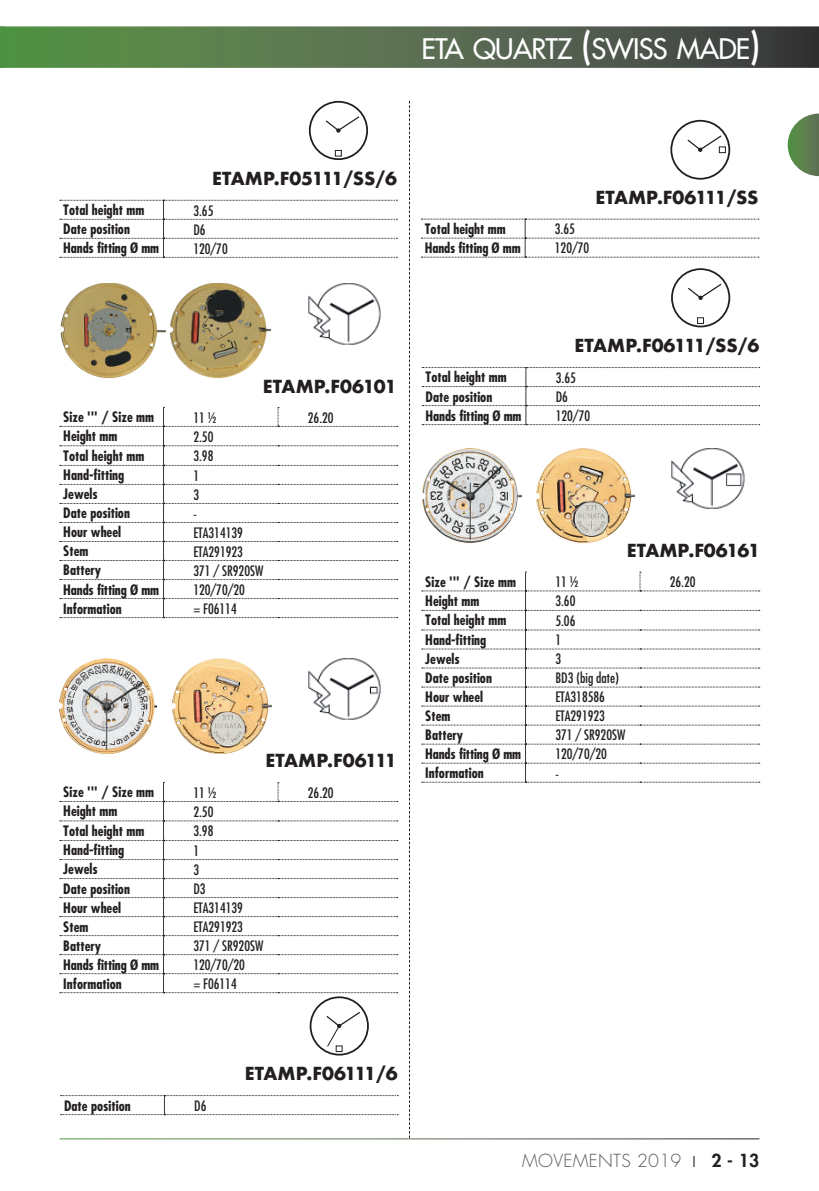
<style>
.page{position:relative;width:819px;height:1191px;background:#fff}
.page>*{position:absolute;margin:0;border:0;box-sizing:border-box;transform-origin:0 0}
.t1{font:27.65px "Futura";letter-spacing:-.025em;color:#fff}
.t2{font:700 17.5px "Futura";color:#231f20}
.t3{font:300 17.5px "Futura";letter-spacing:.02em;color:#57585a}
.t4{font:800 17.5px "Futura";color:#231f20}
.t5{font:700 condensed 14px "Futura";color:#231f20}
.t6{font:condensed 14px "Futura";color:#231f20}
.s1{font-size:36.75px}
</style>
<div class="page">
<svg style="left:0;top:26px;width:819px;height:42px;background:#546d4c"></svg>
<svg style="left:409px;top:101px;width:1px;height:1037px"></svg>
<svg style="left:787px;top:114px;width:32px;height:62px"></svg>
<svg style="left:60px;top:200px;width:337px;height:58px"></svg>
<div style="left:309px;top:101px;width:59px;height:59px;border:2px solid #231f20;border-radius:50%"></div>
<svg style="left:325px;top:116px;width:35px;height:17px"></svg>
<div style="left:335px;top:150px;width:7px;height:6px;border:1px solid #231f20"></div>
<svg style="left:60px;top:782px;width:338px;height:211px"></svg>
<svg style="left:60px;top:407px;width:338px;height:211px"></svg>
<img style="left:173px;top:659px;width:98px;height:94px">
<img style="left:309px;top:659px;width:71px;height:60px">
<img style="left:60px;top:659px;width:97px;height:94px">
<svg style="left:61px;top:1095px;width:337px;height:20px"></svg>
<svg style="left:421px;top:219px;width:338px;height:39px"></svg>
<svg style="left:422px;top:367px;width:337px;height:58px"></svg>
<div style="left:670px;top:120px;width:60px;height:60px;border:2px solid #231f20;border-radius:50%"></div>
<svg style="left:687px;top:135px;width:35px;height:17px"></svg>
<div style="left:718px;top:146px;width:7px;height:7px;border:1px solid #231f20"></div>
<div style="left:309px;top:996px;width:60px;height:59px;border:2px solid #231f20;border-radius:50%"></div>
<div style="left:336px;top:1045px;width:6px;height:7px;border:1px solid #231f20"></div>
<svg style="left:326px;top:1012px;width:35px;height:35px"></svg>
<div style="left:671px;top:268px;width:59px;height:59px;border:2px solid #231f20;border-radius:50%"></div>
<svg style="left:688px;top:283px;width:34px;height:17px"></svg>
<div style="left:697px;top:317px;width:7px;height:7px;border:1px solid #231f20"></div>
<svg style="left:422px;top:572px;width:337px;height:211px"></svg>
<img style="left:536px;top:448px;width:98px;height:95px">
<img style="left:672px;top:448px;width:72px;height:61px">
<img style="left:423px;top:448px;width:98px;height:95px">
<img style="left:309px;top:284px;width:71px;height:60px">
<div style="left:367px;top:310px;width:11px;height:10px;background:#fff"></div>
<img style="left:60px;top:284px;width:212px;height:95px">
<h1 class="t1" style="left:421px;top:31px;width:340px">ETA QUARTZ <span class="s1">(</span>SWISS MADE<span class="s1">)</span></h1>
<p class="t2" style="left:212px;top:166px;width:186px">ETAMP.F05111/SS/6</p>
<p class="t5" style="left:63px;top:201px;width:82px">Total height mm</p>
<p class="t6" style="left:193px;top:201px;width:22px">3.65</p>
<p class="t5" style="left:63px;top:220px;width:68px">Date position</p>
<p class="t6" style="left:193px;top:220px;width:14px">D6</p>
<p class="t5" style="left:63px;top:239px;width:97px">Hands fitting Ø mm</p>
<p class="t6" style="left:193px;top:239px;width:36px">120/70</p>
<p class="t2" style="left:595px;top:185px;width:165px">ETAMP.F06111/SS</p>
<p class="t5" style="left:425px;top:220px;width:82px">Total height mm</p>
<p class="t6" style="left:555px;top:220px;width:22px">3.65</p>
<p class="t5" style="left:425px;top:239px;width:97px">Hands fitting Ø mm</p>
<p class="t6" style="left:555px;top:239px;width:36px">120/70</p>
<p class="t2" style="left:263px;top:373px;width:135px">ETAMP.F06101</p>
<p class="t5" style="left:63px;top:408px;width:92px">Size ''' / Size mm</p>
<p class="t6" style="left:193px;top:408px;width:25px">11 ½</p>
<p class="t6" style="left:308px;top:408px;width:27px">26.20</p>
<p class="t5" style="left:63px;top:427px;width:56px">Height mm</p>
<p class="t6" style="left:193px;top:427px;width:22px">2.50</p>
<p class="t5" style="left:63px;top:446px;width:82px">Total height mm</p>
<p class="t6" style="left:193px;top:447px;width:22px">3.98</p>
<p class="t5" style="left:63px;top:466px;width:62px">Hand-fitting</p>
<p class="t6" style="left:193px;top:467px;width:7px">1</p>
<p class="t5" style="left:63px;top:485px;width:36px">Jewels</p>
<p class="t6" style="left:193px;top:486px;width:7px">3</p>
<p class="t5" style="left:63px;top:504px;width:68px">Date position</p>
<p class="t6" style="left:193px;top:505px;width:5px">-</p>
<p class="t5" style="left:63px;top:523px;width:59px">Hour wheel</p>
<p class="t6" style="left:193px;top:524px;width:51px">ETA314139</p>
<p class="t5" style="left:63px;top:542px;width:27px">Stem</p>
<p class="t6" style="left:193px;top:543px;width:51px">ETA291923</p>
<p class="t5" style="left:63px;top:561px;width:39px">Battery</p>
<p class="t6" style="left:193px;top:562px;width:71px">371 / SR920SW</p>
<p class="t5" style="left:63px;top:580px;width:97px">Hands fitting Ø mm</p>
<p class="t6" style="left:193px;top:581px;width:53px">120/70/20</p>
<p class="t5" style="left:63px;top:599px;width:60px">Information</p>
<p class="t6" style="left:193px;top:600px;width:45px">= F06114</p>
<p class="t2" style="left:265px;top:748px;width:133px">ETAMP.F06111</p>
<p class="t5" style="left:63px;top:783px;width:92px">Size ''' / Size mm</p>
<p class="t6" style="left:193px;top:783px;width:25px">11 ½</p>
<p class="t6" style="left:308px;top:783px;width:27px">26.20</p>
<p class="t5" style="left:63px;top:802px;width:56px">Height mm</p>
<p class="t6" style="left:193px;top:802px;width:22px">2.50</p>
<p class="t5" style="left:63px;top:821px;width:82px">Total height mm</p>
<p class="t6" style="left:193px;top:822px;width:22px">3.98</p>
<p class="t5" style="left:63px;top:841px;width:62px">Hand-fitting</p>
<p class="t6" style="left:193px;top:842px;width:7px">1</p>
<p class="t5" style="left:63px;top:860px;width:36px">Jewels</p>
<p class="t6" style="left:193px;top:861px;width:7px">3</p>
<p class="t5" style="left:63px;top:879px;width:68px">Date position</p>
<p class="t6" style="left:193px;top:880px;width:14px">D3</p>
<p class="t5" style="left:63px;top:898px;width:59px">Hour wheel</p>
<p class="t6" style="left:193px;top:899px;width:51px">ETA314139</p>
<p class="t5" style="left:63px;top:917px;width:27px">Stem</p>
<p class="t6" style="left:193px;top:918px;width:51px">ETA291923</p>
<p class="t5" style="left:63px;top:936px;width:39px">Battery</p>
<p class="t6" style="left:193px;top:937px;width:71px">371 / SR920SW</p>
<p class="t5" style="left:63px;top:955px;width:97px">Hands fitting Ø mm</p>
<p class="t6" style="left:193px;top:956px;width:53px">120/70/20</p>
<p class="t5" style="left:63px;top:974px;width:60px">Information</p>
<p class="t6" style="left:193px;top:975px;width:45px">= F06114</p>
<p class="t2" style="left:574px;top:333px;width:186px">ETAMP.F06111/SS/6</p>
<p class="t5" style="left:425px;top:368px;width:82px">Total height mm</p>
<p class="t6" style="left:555px;top:369px;width:22px">3.65</p>
<p class="t5" style="left:425px;top:387px;width:68px">Date position</p>
<p class="t6" style="left:555px;top:388px;width:14px">D6</p>
<p class="t5" style="left:425px;top:406px;width:97px">Hands fitting Ø mm</p>
<p class="t6" style="left:555px;top:407px;width:36px">120/70</p>
<p class="t2" style="left:626px;top:537px;width:135px">ETAMP.F06161</p>
<p class="t5" style="left:425px;top:572px;width:92px">Size ''' / Size mm</p>
<p class="t6" style="left:555px;top:573px;width:25px">11 ½</p>
<p class="t6" style="left:669px;top:573px;width:27px">26.20</p>
<p class="t5" style="left:425px;top:591px;width:56px">Height mm</p>
<p class="t6" style="left:555px;top:592px;width:22px">3.60</p>
<p class="t5" style="left:425px;top:611px;width:82px">Total height mm</p>
<p class="t6" style="left:555px;top:611px;width:22px">5.06</p>
<p class="t5" style="left:425px;top:630px;width:62px">Hand-fitting</p>
<p class="t6" style="left:555px;top:631px;width:7px">1</p>
<p class="t5" style="left:425px;top:649px;width:36px">Jewels</p>
<p class="t6" style="left:555px;top:650px;width:7px">3</p>
<p class="t5" style="left:425px;top:669px;width:68px">Date position</p>
<p class="t6" style="left:555px;top:669px;width:65px">BD3 (big date)</p>
<p class="t5" style="left:425px;top:688px;width:59px">Hour wheel</p>
<p class="t6" style="left:555px;top:688px;width:51px">ETA318586</p>
<p class="t5" style="left:425px;top:707px;width:27px">Stem</p>
<p class="t6" style="left:555px;top:707px;width:51px">ETA291923</p>
<p class="t5" style="left:425px;top:726px;width:39px">Battery</p>
<p class="t6" style="left:555px;top:726px;width:71px">371 / SR920SW</p>
<p class="t5" style="left:425px;top:745px;width:97px">Hands fitting Ø mm</p>
<p class="t6" style="left:555px;top:745px;width:53px">120/70/20</p>
<p class="t5" style="left:425px;top:764px;width:60px">Information</p>
<p class="t6" style="left:555px;top:764px;width:5px">-</p>
<p class="t5" style="left:64px;top:1096px;width:68px">Date position</p>
<p class="t6" style="left:194px;top:1097px;width:14px">D6</p>
<p class="t2" style="left:245px;top:1061px;width:154px">ETAMP.F06111/6</p>
<p class="t3" style="left:522px;top:1149px;width:161px">MOVEMENTS 2019</p>
<p class="t4" style="left:711px;top:1148px;width:49px">2 - 13</p>
</div>
